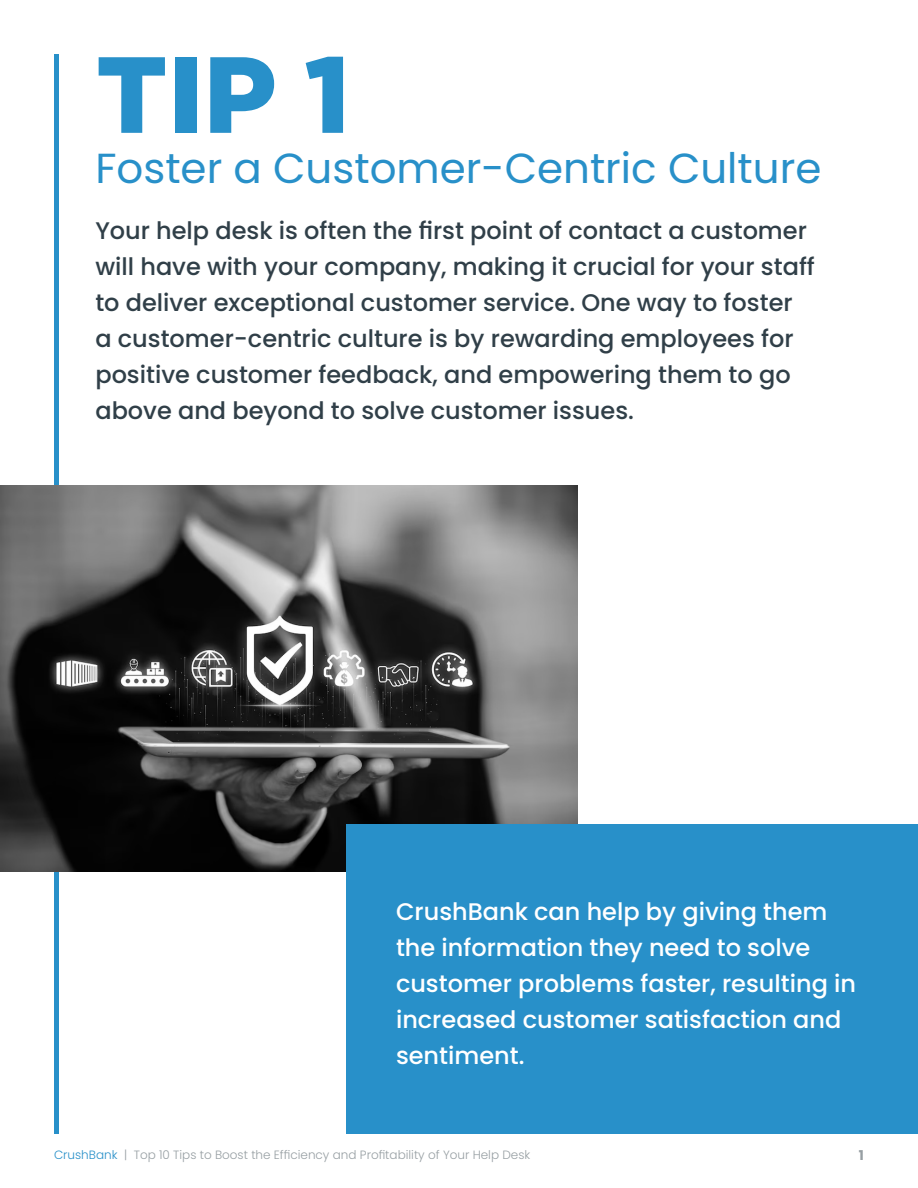
<style>
.page{position:relative;width:918px;height:1188px;background:#fff}
.page>*{position:absolute;margin:0;border:0;box-sizing:border-box;transform-origin:0 0}
.t1{font:900 108px "Gotham";color:#2890c9}
.t2{font:42px "Poppins";color:#2890c9}
.t3{font:500 24px/36px "Poppins";color:#303f48}
.t4{font:500 24px/36px "Poppins";color:#fff}
.t5{font:700 13.5px "Poppins";color:#979fa3}
.t6{font:300 12px "Poppins";color:#979fa3}
.s1{color:#2890c9}
</style>
<div class="page">
<div style="left:54px;top:54px;width:5px;height:1080px;background:#2890c9"></div>
<img style="left:0;top:486px;width:578px;height:386px">
<div style="left:346px;top:824px;width:572px;height:310px;background:#2890c9"></div>
<p class="t1" style="left:96px;top:32px;width:256px">TIP 1</p>
<p class="t2" style="left:95px;top:144px;width:728px">Foster a Customer-Centric Culture</p>
<p class="t3" style="left:95px;top:213px;width:721px">Your help desk is often the first point of contact a customer will have with your company, making it crucial for your staff to deliver exceptional customer service. One way to foster a customer-centric culture is by rewarding employees for positive customer feedback, and empowering them to go above and beyond to solve customer issues.</p>
<p class="t4" style="left:396px;top:894px;width:462px">CrushBank can help by giving them the information they need to solve customer problems faster, resulting in increased customer satisfaction and sentiment.</p>
<p class="t6" style="left:54px;top:1148px;width:478px"><span class="s1">CrushBank</span> | Top 10 Tips to Boost the Efficiency and Profitability of Your Help Desk</p>
<p class="t5" style="left:859px;top:1147px;width:7px">1</p>
</div>
